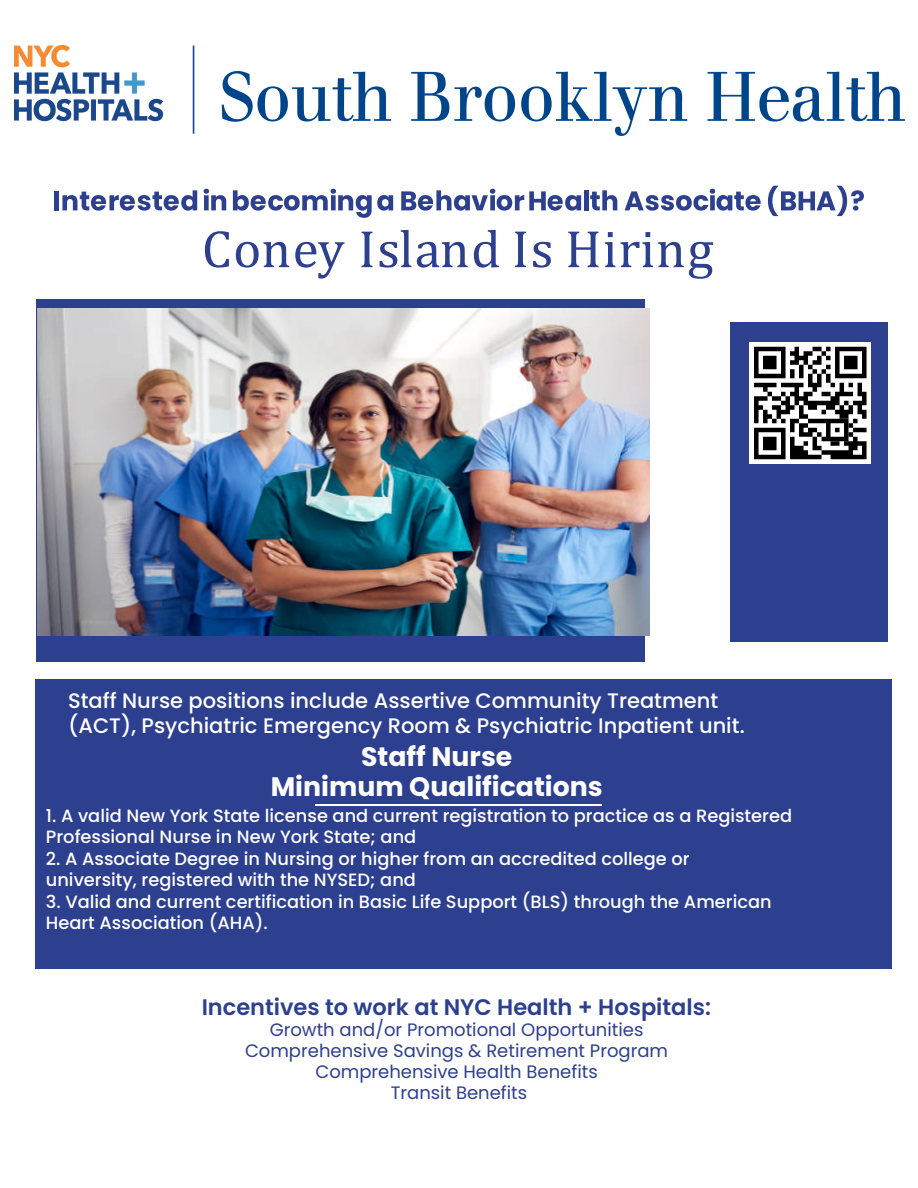
<style>
.page{position:relative;width:918px;height:1188px;background:#fff}
.page>*{position:absolute;margin:0;border:0;box-sizing:border-box;transform-origin:0 0}
.t1{font:700 26.7px/30.8px "Poppins";color:#fff;text-align:center}
.t2{font:600 22.5px "Poppins";color:#2d3f8f}
.t3{font:500 21px/25.2px "Poppins";color:#fff}
.t4{font:18px/21px "Poppins";color:#2d3f8f;text-align:center}
.t5{font:500 17.85px/21.3px "Poppins";color:#fff}
</style>
<div class="page">
<div style="left:36px;top:300px;width:609px;height:362px;background:#2d3f8f"></div>
<div style="left:54px;top:191px;width:5px;height:19px;background:#2d3f8f"></div>
<svg style="left:62px;top:190px;width:135px;height:21px"></svg>
<svg style="left:204px;top:189px;width:22px;height:21px"></svg>
<svg style="left:233px;top:189px;width:160px;height:29px"></svg>
<svg style="left:401px;top:189px;width:180px;height:22px"></svg>
<div style="left:584px;top:190px;width:5px;height:20px;background:#2d3f8f"></div>
<svg style="left:590px;top:190px;width:27px;height:20px"></svg>
<svg style="left:625px;top:189px;width:136px;height:22px"></svg>
<svg style="left:768px;top:186px;width:96px;height:30px"></svg>
<svg style="left:205px;top:231px;width:24px;height:37px"></svg>
<svg style="left:236px;top:242px;width:53px;height:26px"></svg>
<svg style="left:295px;top:242px;width:50px;height:37px"></svg>
<svg style="left:362px;top:232px;width:10px;height:35px"></svg>
<svg style="left:380px;top:230px;width:31px;height:38px"></svg>
<svg style="left:417px;top:242px;width:51px;height:26px"></svg>
<svg style="left:474px;top:230px;width:25px;height:38px"></svg>
<svg style="left:515px;top:232px;width:11px;height:35px"></svg>
<svg style="left:533px;top:242px;width:18px;height:26px"></svg>
<svg style="left:568px;top:232px;width:30px;height:35px"></svg>
<svg style="left:605px;top:232px;width:108px;height:47px"></svg>
<div style="left:730px;top:322px;width:158px;height:319px;background:#2d3f8f"></div>
<div style="left:35px;top:680px;width:856px;height:289px;background:#2d3f8f"></div>
<div style="left:750px;top:342px;width:121px;height:122px;background:#fff"></div>
<svg style="left:754px;top:347px;width:113px;height:112px"></svg>
<hr style="left:316px;top:804px;width:286px;height:2px;background:#fff">
<img style="left:15px;top:45px;width:890px;height:90px">
<img style="left:38px;top:309px;width:611px;height:326px">
<p class="t3" style="left:68px;top:688px;width:678px">Staff Nurse positions include Assertive Community Treatment (ACT), Psychiatric Emergency Room &amp; Psychiatric Inpatient unit.</p>
<h1 class="t1" style="left:271px;top:741px;width:333px">Staff Nurse<br>Minimum Qualifications</h1>
<p class="t5" style="left:46px;top:805px;width:748px">1. A valid New York State license and current registration to practice as a Registered<br>Professional Nurse in New York State; and</p>
<p class="t5" style="left:46px;top:848px;width:645px">2. A Associate Degree in Nursing or higher from an accredited college or university, registered with the NYSED; and</p>
<p class="t5" style="left:46px;top:891px;width:727px">3. Valid and current certification in Basic Life Support (BLS) through the American<br>Heart Association (AHA).</p>
<p class="t2" style="left:202px;top:994px;width:511px">Incentives to work at NYC Health + Hospitals:</p>
<p class="t4" style="left:245px;top:1020px;width:425px">Growth and/or Promotional Opportunities Comprehensive Savings &amp; Retirement Program Comprehensive Health Benefits<br>Transit Benefits</p>
</div>
